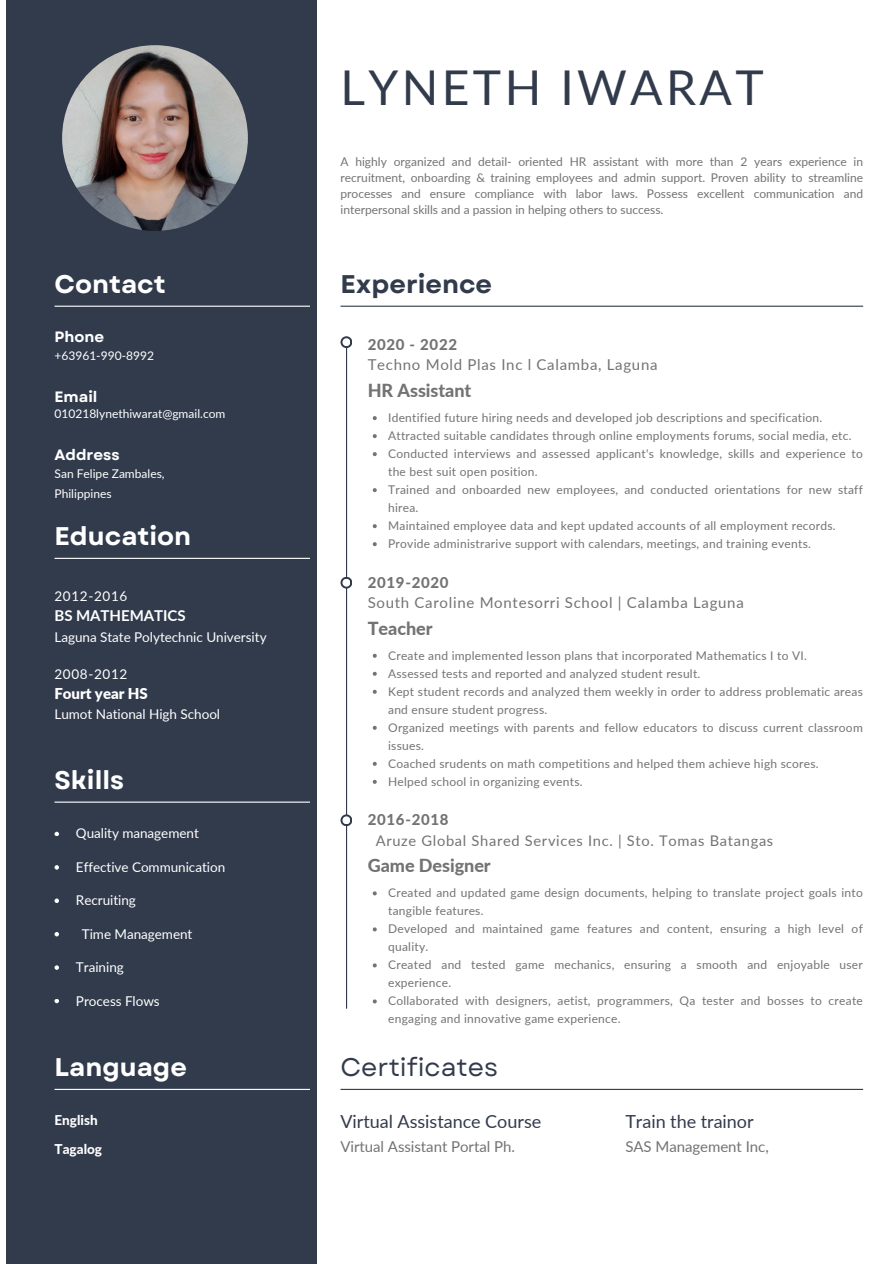
<style>
.page{position:relative;width:894px;height:1264px;background:#fff}
.page>*{position:absolute;margin:0;border:0;box-sizing:border-box;transform-origin:0 0}
.t1{font:48px "Lato";letter-spacing:.07em;color:#323b4c}
.t2{font:700 25.5px "Garet";color:#fff}
.t3{font:25.5px "Garet";color:#323b4c}
.t4{font:700 25.5px "Garet";color:#323b4c}
.t5{font:18px "Lato";color:#323b4c}
.t6{font:800 18px "Lato";letter-spacing:-.005em;color:#737373}
.t7{font:15px "Lato";letter-spacing:.045em;color:#737373}
.t8{font:15px "Lato";letter-spacing:-.005em;color:#737373}
.t9{font:800 15px "Lato";letter-spacing:.045em;color:#737373}
.t10{font:700 15px "Garet";color:#fff}
.t11{font:700 15px "Lato";letter-spacing:-.005em;color:#fff}
.t12{font:900 15px "Lato";letter-spacing:-.005em;color:#fff}
.t13{font:14.7px "Lato";letter-spacing:.045em;color:#737373}
.t14{font:13.5px "Lato";letter-spacing:-.005em;color:#fff}
.t15{font:13.5px "Lato";letter-spacing:.045em;color:#fff}
.t16{font:800 13.5px "Lato";color:#fff}
.t17{font:12px/18px "Lato";letter-spacing:.02em;color:#737373}
.t18{font:12px/20px "Lato";color:#fff}
</style>
<div class="page">
<div style="left:6px;top:0;width:310px;height:1263px;background:#323b4c"></div>
<hr style="left:54px;top:305px;width:256px;height:2px;background:#fff">
<hr style="left:54px;top:558px;width:256px;height:1px;background:#fff">
<hr style="left:340px;top:305px;width:522px;height:2px;background:#323b4c">
<hr style="left:346px;top:342px;width:1px;height:666px;background:#323b4c">
<svg style="left:372px;top:416px;width:4px;height:4px"></svg>
<svg style="left:372px;top:434px;width:4px;height:4px"></svg>
<svg style="left:372px;top:452px;width:4px;height:4px"></svg>
<svg style="left:372px;top:488px;width:4px;height:4px"></svg>
<svg style="left:372px;top:524px;width:4px;height:4px"></svg>
<svg style="left:372px;top:542px;width:4px;height:4px"></svg>
<svg style="left:372px;top:653px;width:4px;height:4px"></svg>
<svg style="left:372px;top:671px;width:4px;height:4px"></svg>
<svg style="left:372px;top:689px;width:4px;height:4px"></svg>
<svg style="left:372px;top:725px;width:4px;height:4px"></svg>
<svg style="left:372px;top:761px;width:4px;height:4px"></svg>
<svg style="left:372px;top:779px;width:4px;height:4px"></svg>
<svg style="left:372px;top:891px;width:4px;height:4px"></svg>
<svg style="left:372px;top:927px;width:4px;height:4px"></svg>
<svg style="left:372px;top:963px;width:4px;height:4px"></svg>
<svg style="left:372px;top:999px;width:4px;height:4px"></svg>
<svg style="left:340px;top:336px;width:12px;height:12px"></svg>
<div style="left:342px;top:338px;width:8px;height:8px;background:#fff;border-radius:50%"></div>
<svg style="left:340px;top:576px;width:12px;height:12px"></svg>
<div style="left:342px;top:578px;width:8px;height:8px;background:#fff;border-radius:50%"></div>
<svg style="left:340px;top:814px;width:12px;height:12px"></svg>
<div style="left:342px;top:816px;width:8px;height:8px;background:#fff;border-radius:50%"></div>
<hr style="left:340px;top:1088px;width:522px;height:1px;background:#323b4c">
<img style="left:62px;top:45px;width:186px;height:186px;border-radius:50%">
<svg style="left:54px;top:831px;width:5px;height:5px"></svg>
<svg style="left:54px;top:865px;width:5px;height:4px"></svg>
<svg style="left:54px;top:898px;width:5px;height:5px"></svg>
<svg style="left:54px;top:932px;width:5px;height:4px"></svg>
<svg style="left:54px;top:965px;width:5px;height:4px"></svg>
<svg style="left:54px;top:999px;width:5px;height:4px"></svg>
<hr style="left:54px;top:801px;width:256px;height:1px;background:#fff">
<hr style="left:54px;top:1088px;width:256px;height:1px;background:#fff">
<p class="t2" style="left:54px;top:265px;width:113px">Contact</p>
<p class="t10" style="left:54px;top:325px;width:51px">Phone</p>
<p class="t18" style="left:54px;top:345px;width:101px">+63961-990-8992</p>
<p class="t10" style="left:54px;top:385px;width:44px">Email</p>
<p class="t18" style="left:54px;top:403px;width:172px">010218lynethiwarat@gmail.com</p>
<p class="t10" style="left:54px;top:443px;width:67px">Address</p>
<p class="t18" style="left:54px;top:463px;width:112px">San Felipe Zambales,<br>Philippines</p>
<h2 class="t2" style="left:54px;top:517px;width:138px">Education</h2>
<p class="t15" style="left:54px;top:588px;width:74px">2012-2016</p>
<p class="t11" style="left:54px;top:606px;width:133px">BS MATHEMATICS</p>
<p class="t14" style="left:54px;top:628px;width:213px">Laguna State Polytechnic University</p>
<p class="t15" style="left:54px;top:666px;width:74px">2008-2012</p>
<p class="t12" style="left:54px;top:683px;width:95px">Fourt year HS</p>
<p class="t14" style="left:54px;top:706px;width:167px">Lumot National High School</p>
<h5 class="t2" style="left:54px;top:761px;width:71px">Skills</h5>
<p class="t14" style="left:76px;top:825px;width:124px">Quality management</p>
<h4 class="t14" style="left:76px;top:858px;width:151px">Effective Communication</h4>
<h3 class="t14" style="left:76px;top:892px;width:61px">Recruiting</h3>
<p class="t14" style="left:82px;top:925px;width:112px">Time Management</p>
<p class="t14" style="left:76px;top:958px;width:49px">Training</p>
<p class="t14" style="left:76px;top:992px;width:85px">Process Flows</p>
<p class="t2" style="left:54px;top:1048px;width:134px">Language</p>
<h5 class="t16" style="left:54px;top:1111px;width:45px">English</h5>
<p class="t16" style="left:54px;top:1140px;width:49px">Tagalog</p>
<h2 class="t1" style="left:340px;top:58px;width:425px">LYNETH IWARAT</h2>
<p class="t17" style="left:340px;top:153px;width:524px;line-height:16px;text-align:justify">A highly organized and detail- oriented HR assistant with more than 2 years experience in recruitment, onboarding &amp; training employees and admin support. Proven ability to streamline processes and ensure compliance with labor laws. Possess excellent communication and interpersonal skills and a passion in helping others to success.</p>
<h6 class="t4" style="left:340px;top:265px;width:153px">Experience</h6>
<h4 class="t9" style="left:367px;top:335px;width:91px">2020 - 2022</h4>
<p class="t7" style="left:367px;top:355px;width:291px">Techno Mold Plas Inc l Calamba, Laguna</p>
<h2 class="t6" style="left:367px;top:379px;width:105px">HR Assistant</h2>
<p class="t17" style="left:388px;top:408px;width:435px">Identified future hiring needs and developed job descriptions and specification.</p>
<p class="t17" style="left:388px;top:426px;width:465px">Attracted suitable candidates through online employments forums, social media, etc.</p>
<p class="t17" style="left:388px;top:444px;width:476px">Conducted interviews and assessed applicant's knowledge, skills and experience to the best suit open position.</p>
<p class="t17" style="left:388px;top:480px;width:476px">Trained and onboarded new employees, and conducted orientations for new staff hirea.</p>
<h2 class="t17" style="left:388px;top:516px;width:449px">Maintained employee data and kept updated accounts of all employment records.</h2>
<p class="t17" style="left:388px;top:534px;width:424px">Provide administrarive support with calendars, meetings, and training events.</p>
<p class="t9" style="left:367px;top:573px;width:82px">2019-2020</p>
<p class="t7" style="left:367px;top:593px;width:377px">South Caroline Montesorri School | Calamba Laguna</p>
<p class="t6" style="left:367px;top:617px;width:66px">Teacher</p>
<p class="t17" style="left:388px;top:646px;width:420px">Create and implemented lesson plans that incorporated Mathematics I to VI.</p>
<p class="t17" style="left:388px;top:664px;width:313px">Assessed tests and reported and analyzed student result.</p>
<p class="t17" style="left:388px;top:682px;width:476px">Kept student records and analyzed them weekly in order to address problematic areas and ensure student progress.</p>
<p class="t17" style="left:388px;top:718px;width:476px">Organized meetings with parents and fellow educators to discuss current classroom issues.</p>
<p class="t17" style="left:388px;top:754px;width:432px">Coached srudents on math competitions and helped them achieve high scores.</p>
<h2 class="t17" style="left:388px;top:772px;width:196px">Helped school in organizing events.</h2>
<p class="t9" style="left:367px;top:810px;width:82px">2016-2018</p>
<p class="t13" style="left:375px;top:831px;width:399px">Aruze Global Shared Services Inc. | Sto. Tomas Batangas</p>
<p class="t6" style="left:367px;top:854px;width:124px">Game Designer</p>
<p class="t17" style="left:388px;top:883px;width:476px">Created and updated game design documents, helping to translate project goals into tangible features.</p>
<p class="t17" style="left:388px;top:919px;width:476px">Developed and maintained game features and content, ensuring a high level of quality.</p>
<h1 class="t17" style="left:388px;top:955px;width:476px">Created and tested game mechanics, ensuring a smooth and enjoyable user experience.</h1>
<p class="t17" style="left:388px;top:991px;width:476px">Collaborated with designers, aetist, programmers, Qa tester and bosses to create engaging and innovative game experience.</p>
<p class="t3" style="left:340px;top:1048px;width:159px">Certificates</p>
<p class="t5" style="left:340px;top:1110px;width:202px">Virtual Assistance Course</p>
<h4 class="t8" style="left:340px;top:1136px;width:176px">Virtual Assistant Portal Ph.</h4>
<p class="t5" style="left:625px;top:1110px;width:130px">Train the trainor</p>
<p class="t8" style="left:625px;top:1136px;width:145px">SAS Management Inc,</p>
</div>
